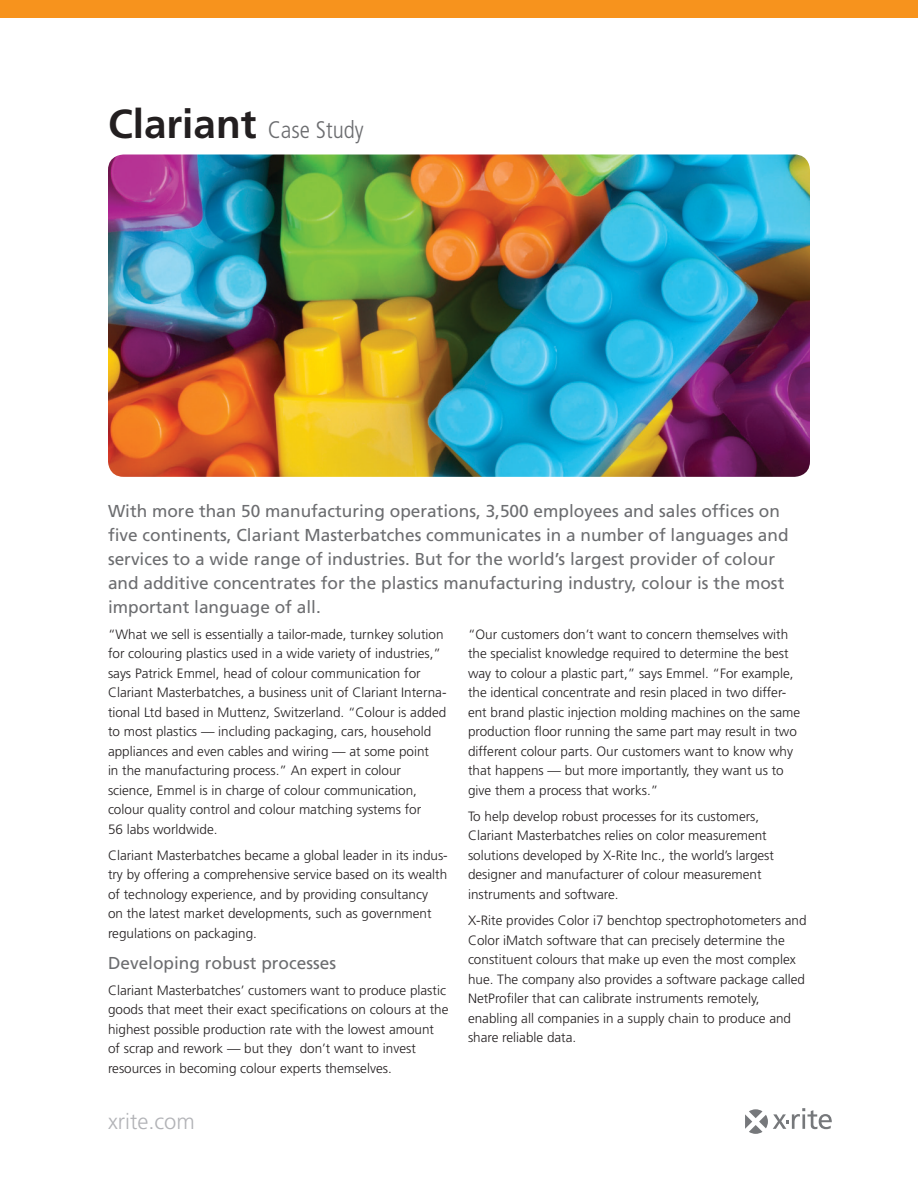
<style>
.page{position:relative;width:918px;height:1188px;background:#fff}
.page>*{position:absolute;margin:0;border:0;box-sizing:border-box;transform-origin:0 0}
.t1{font:300 condensed 24px "Frutiger";color:#6c6d70}
.t2{font:300 22.05px "Frutiger";color:#b2b3b7}
.t3{font:17.25px/24px "Frutiger";color:#6c6d70}
.t4{font:300 13.5px/19.5px "Frutiger";color:#231f20}
.s1{font-weight:700;font-stretch:normal;font-size:40.5px;color:#231f20}
</style>
<div class="page">
<img style="left:108px;top:154px;width:702px;height:323px">
<div style="left:0;top:0;width:918px;height:18px;background:#f7931d"></div>
<svg style="left:745px;top:1108px;width:87px;height:26px"></svg>
<h1 class="t1" style="left:108px;top:116px;width:257px"><span class="s1">Clariant</span> Case Study</h1>
<p class="t3" style="left:108px;top:499px;width:682px">With more than 50 manufacturing operations, 3,500 employees and sales offices on five continents, Clariant Masterbatches communicates in a number of languages and services to a wide range of industries. But for the world’s largest provider of colour and additive concentrates for the plastics manufacturing industry, colour is the most important language of all.</p>
<p class="t4" style="left:108px;top:624px;width:340px">“What we sell is essentially a tailor-made, turnkey solution for colouring plastics used in a wide variety of industries,” says Patrick Emmel, head of colour communication for Clariant Masterbatches, a business unit of Clariant Interna&shy;tional Ltd based in Muttenz, Switzerland. “Colour is added to most plastics — including packaging, cars, household appliances and even cables and wiring — at some point<br>in the manufacturing process.” An expert in colour science, Emmel is in charge of colour communication, colour quality control and colour matching systems for<br>56 labs worldwide.</p>
<p class="t4" style="left:108px;top:846px;width:341px">Clariant Masterbatches became a global leader in its indus&shy;try by offering a comprehensive service based on its wealth of technology experience, and by providing consultancy<br>on the latest market developments, such as government regulations on packaging.</p>
<p class="t3" style="left:108px;top:951px;width:230px">Developing robust processes</p>
<p class="t4" style="left:108px;top:981px;width:342px">Clariant Masterbatches’ customers want to produce plastic goods that meet their exact specifications on colours at the highest possible production rate with the lowest amount of scrap and rework — but they don’t want to invest resources in becoming colour experts themselves.</p>
<h2 class="t2" style="left:108px;top:1109px;width:88px">xrite.com</h2>
<p class="t4" style="left:468px;top:624px;width:334px">“Our customers don’t want to concern themselves with the specialist knowledge required to determine the best way to colour a plastic part,” says Emmel. “For example, the identical concentrate and resin placed in two differ&shy;ent brand plastic injection molding machines on the same production floor running the same part may result in two different colour parts. Our customers want to know why that happens — but more importantly, they want us to give them a process that works.”</p>
<p class="t4" style="left:468px;top:807px;width:308px">To help develop robust processes for its customers, Clariant Masterbatches relies on color measurement solutions developed by X-Rite Inc., the world’s largest designer and manufacturer of colour measurement instruments and software.</p>
<p class="t4" style="left:468px;top:911px;width:340px">X-Rite provides Color i7 benchtop spectrophotometers and Color iMatch software that can precisely determine the constituent colours that make up even the most complex hue. The company also provides a software package called NetProfiler that can calibrate instruments remotely, enabling all companies in a supply chain to produce and share reliable data.</p>
</div>
